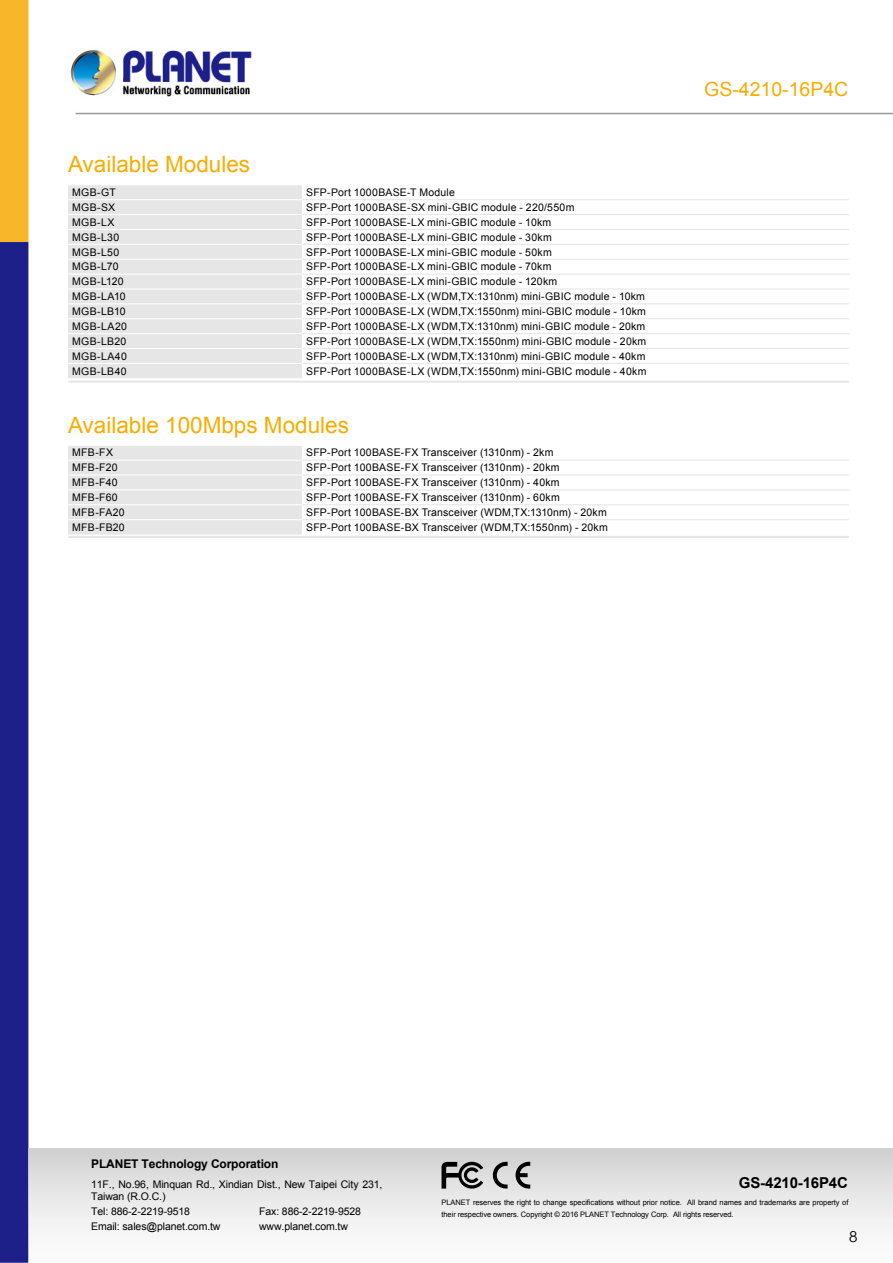
<style>
.page{position:relative;width:893px;height:1263px;background:#fff}
.page>*{position:absolute;margin:0;border:0;box-sizing:border-box;transform-origin:0 0}
.t1{font:22.5px "Arial";color:#f7ac00}
.t2{font:19.5px "Arial";color:#f7ac00}
.t3{font:700 15px "Arial";letter-spacing:-.01em;color:#000}
.t4{font:15px "Century Gothic";color:#000}
.t5{font:700 12px "Arial";letter-spacing:-.01em;color:#000}
.t6{font:10.5px "Arial";letter-spacing:.015em;color:#000}
.t7{font:10.5px/12px "Arial";letter-spacing:-.01em;color:#000}
.t8{font:7.5px/12px "Arial";letter-spacing:-.01em;color:#000}
</style>
<div class="page">
<img style="left:0;top:0;width:893px;height:1263px">
<div style="left:29px;top:1148px;width:864px;height:115px;background:linear-gradient(to bottom,#d2d3d3,#fff)"></div>
<svg style="left:442px;top:1162px;width:41px;height:26px"></svg>
<svg style="left:515px;top:1162px;width:15px;height:27px"></svg>
<svg style="left:492px;top:1161px;width:16px;height:28px"></svg>
<div style="left:68px;top:185px;width:234px;height:193px;background:#e6e6e6"></div>
<svg style="left:302px;top:185px;width:547px;height:193px"></svg>
<hr style="left:68px;top:184px;width:234px;height:1px;background:#fff">
<hr style="left:68px;top:199px;width:234px;height:1px;background:#fff">
<hr style="left:68px;top:214px;width:234px;height:1px;background:#fff">
<hr style="left:302px;top:199px;width:547px;height:1px;background:#e6e6e6">
<hr style="left:302px;top:214px;width:547px;height:1px;background:#e6e6e6">
<hr style="left:302px;top:229px;width:547px;height:1px;background:#e6e6e6">
<hr style="left:302px;top:244px;width:547px;height:1px;background:#e6e6e6">
<hr style="left:302px;top:259px;width:547px;height:1px;background:#e6e6e6">
<hr style="left:302px;top:274px;width:547px;height:1px;background:#e6e6e6">
<hr style="left:302px;top:288px;width:547px;height:1px;background:#e6e6e6">
<hr style="left:302px;top:303px;width:547px;height:1px;background:#e6e6e6">
<hr style="left:302px;top:318px;width:547px;height:1px;background:#e6e6e6">
<hr style="left:302px;top:333px;width:547px;height:1px;background:#e6e6e6">
<hr style="left:302px;top:348px;width:547px;height:1px;background:#e6e6e6">
<hr style="left:302px;top:363px;width:547px;height:1px;background:#e6e6e6">
<hr style="left:68px;top:229px;width:234px;height:1px;background:#fff">
<hr style="left:68px;top:244px;width:234px;height:1px;background:#fff">
<hr style="left:68px;top:259px;width:234px;height:1px;background:#fff">
<hr style="left:68px;top:274px;width:234px;height:1px;background:#fff">
<hr style="left:68px;top:288px;width:234px;height:1px;background:#fff">
<hr style="left:68px;top:303px;width:234px;height:1px;background:#fff">
<hr style="left:68px;top:318px;width:234px;height:1px;background:#fff">
<hr style="left:68px;top:333px;width:234px;height:1px;background:#fff">
<hr style="left:68px;top:348px;width:234px;height:1px;background:#fff">
<hr style="left:68px;top:363px;width:234px;height:1px;background:#fff">
<div style="left:68px;top:446px;width:234px;height:89px;background:#e6e6e6"></div>
<svg style="left:302px;top:445px;width:547px;height:90px"></svg>
<hr style="left:68px;top:445px;width:234px;height:1px;background:#fff">
<hr style="left:68px;top:460px;width:234px;height:1px;background:#fff">
<hr style="left:68px;top:474px;width:234px;height:2px;background:#fff">
<hr style="left:302px;top:460px;width:547px;height:1px;background:#e6e6e6">
<hr style="left:302px;top:474px;width:547px;height:2px;background:#e6e6e6">
<hr style="left:302px;top:489px;width:547px;height:1px;background:#e6e6e6">
<hr style="left:302px;top:504px;width:547px;height:1px;background:#e6e6e6">
<hr style="left:302px;top:519px;width:547px;height:1px;background:#e6e6e6">
<hr style="left:68px;top:489px;width:234px;height:1px;background:#fff">
<hr style="left:68px;top:504px;width:234px;height:1px;background:#fff">
<hr style="left:68px;top:519px;width:234px;height:1px;background:#fff">
<hr style="left:68px;top:381px;width:781px;height:2px;background:#e6e6e6">
<hr style="left:68px;top:536px;width:781px;height:2px;background:#e6e6e6">
<h1 class="t1" style="left:68px;top:150px;width:184px">Available Modules</h1>
<p class="t6" style="left:72px;top:185px;width:45px">MGB-GT</p>
<p class="t6" style="left:306px;top:185px;width:150px">SFP-Port 1000BASE-T Module</p>
<p class="t6" style="left:72px;top:200px;width:44px">MGB-SX</p>
<p class="t6" style="left:306px;top:200px;width:270px">SFP-Port 1000BASE-SX mini-GBIC module - 220/550m</p>
<p class="t6" style="left:72px;top:215px;width:44px">MGB-LX</p>
<p class="t6" style="left:306px;top:215px;width:247px">SFP-Port 1000BASE-LX mini-GBIC module - 10km</p>
<p class="t6" style="left:72px;top:230px;width:49px">MGB-L30</p>
<p class="t6" style="left:306px;top:230px;width:247px">SFP-Port 1000BASE-LX mini-GBIC module - 30km</p>
<p class="t6" style="left:72px;top:245px;width:49px">MGB-L50</p>
<p class="t6" style="left:306px;top:245px;width:247px">SFP-Port 1000BASE-LX mini-GBIC module - 50km</p>
<p class="t6" style="left:72px;top:260px;width:48px">MGB-L70</p>
<p class="t6" style="left:306px;top:260px;width:247px">SFP-Port 1000BASE-LX mini-GBIC module - 70km</p>
<p class="t6" style="left:72px;top:275px;width:53px">MGB-L120</p>
<p class="t6" style="left:306px;top:275px;width:253px">SFP-Port 1000BASE-LX mini-GBIC module - 120km</p>
<p class="t6" style="left:72px;top:290px;width:55px">MGB-LA10</p>
<p class="t6" style="left:306px;top:290px;width:340px">SFP-Port 1000BASE-LX (WDM,TX:1310nm) mini-GBIC module - 10km</p>
<p class="t6" style="left:72px;top:304px;width:55px">MGB-LB10</p>
<p class="t6" style="left:306px;top:304px;width:341px">SFP-Port 1000BASE-LX (WDM,TX:1550nm) mini-GBIC module - 10km</p>
<p class="t6" style="left:72px;top:319px;width:56px">MGB-LA20</p>
<p class="t6" style="left:306px;top:319px;width:341px">SFP-Port 1000BASE-LX (WDM,TX:1310nm) mini-GBIC module - 20km</p>
<p class="t6" style="left:72px;top:334px;width:55px">MGB-LB20</p>
<p class="t6" style="left:306px;top:334px;width:342px">SFP-Port 1000BASE-LX (WDM,TX:1550nm) mini-GBIC module - 20km</p>
<p class="t6" style="left:72px;top:349px;width:56px">MGB-LA40</p>
<p class="t6" style="left:306px;top:349px;width:341px">SFP-Port 1000BASE-LX (WDM,TX:1310nm) mini-GBIC module - 40km</p>
<p class="t6" style="left:72px;top:364px;width:56px">MGB-LB40</p>
<p class="t6" style="left:306px;top:364px;width:342px">SFP-Port 1000BASE-LX (WDM,TX:1550nm) mini-GBIC module - 40km</p>
<h1 class="t1" style="left:68px;top:410px;width:282px">Available 100Mbps Modules</h1>
<p class="t6" style="left:72px;top:446px;width:42px">MFB-FX</p>
<p class="t6" style="left:306px;top:446px;width:249px">SFP-Port 100BASE-FX Transceiver (1310nm) - 2km</p>
<p class="t6" style="left:72px;top:461px;width:47px">MFB-F20</p>
<p class="t6" style="left:306px;top:461px;width:255px">SFP-Port 100BASE-FX Transceiver (1310nm) - 20km</p>
<p class="t6" style="left:72px;top:476px;width:47px">MFB-F40</p>
<p class="t6" style="left:306px;top:476px;width:255px">SFP-Port 100BASE-FX Transceiver (1310nm) - 40km</p>
<p class="t6" style="left:72px;top:491px;width:47px">MFB-F60</p>
<p class="t6" style="left:306px;top:491px;width:255px">SFP-Port 100BASE-FX Transceiver (1310nm) - 60km</p>
<p class="t6" style="left:72px;top:505px;width:54px">MFB-FA20</p>
<p class="t6" style="left:306px;top:505px;width:302px">SFP-Port 100BASE-BX Transceiver (WDM,TX:1310nm) - 20km</p>
<p class="t6" style="left:72px;top:521px;width:54px">MFB-FB20</p>
<p class="t6" style="left:306px;top:521px;width:303px">SFP-Port 100BASE-BX Transceiver (WDM,TX:1550nm) - 20km</p>
<h2 class="t2" style="left:704px;top:77px;width:146px">GS-4210-16P4C</h2>
<p class="t5" style="left:91px;top:1156px;width:189px">PLANET Technology Corporation</p>
<p class="t7" style="left:91px;top:1178px;width:293px">11F., No.96, Minquan Rd., Xindian Dist., New Taipei City 231,<br>Taiwan (R.O.C.)</p>
<p class="t7" style="left:91px;top:1205px;width:100px">Tel: 886-2-2219-9518</p>
<p class="t7" style="left:259px;top:1205px;width:103px">Fax: 886-2-2219-9528</p>
<p class="t7" style="left:91px;top:1220px;width:131px">Email: sales@planet.com.tw</p>
<p class="t7" style="left:259px;top:1220px;width:90px">www.planet.com.tw</p>
<h3 class="t3" style="left:739px;top:1172px;width:111px">GS-4210-16P4C</h3>
<p class="t8" style="left:442px;top:1196px;width:408px">PLANET reserves the right to change specifications without prior notice. All brand names and trademarks are property of their respective owners. Copyright © 2016 PLANET Technology Corp. All rights reserved.</p>
<h3 class="t4" style="left:849px;top:1225px;width:10px">8</h3>
</div>
